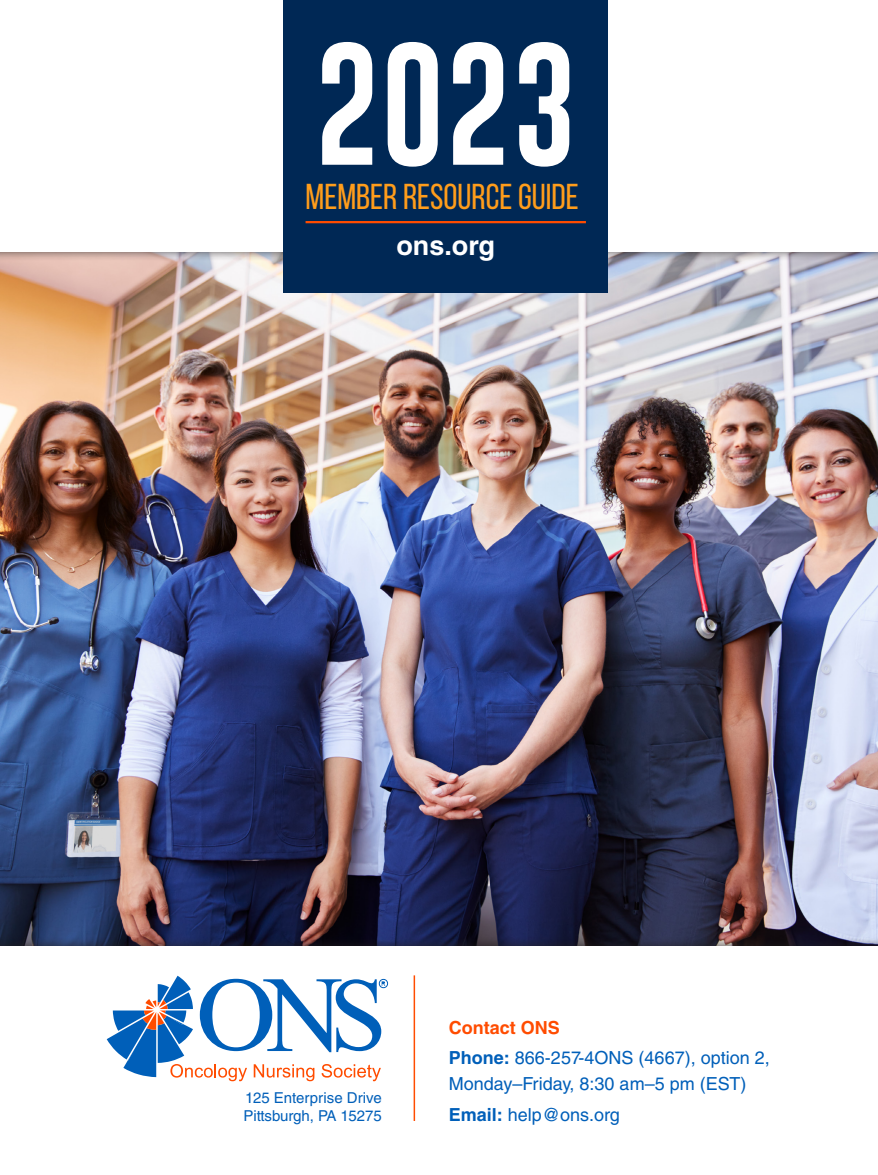
<style>
.page{position:relative;width:878px;height:1175px;background:#fff}
.page>*{position:absolute;margin:0;border:0;box-sizing:border-box;transform-origin:0 0}
.t1{font:36px "Bebas Neue";color:#ff9d1b}
.t2{font:700 27px "Helvetica LT Std";color:#fff}
.t3{font:18px "Helvetica LT Std";color:#005fb9}
.t4{font:700 18px "Helvetica LT Std";color:#ff4c00}
.t5{font:15px "Helvetica LT Std";color:#005fb9}
.s1{font-weight:700}
</style>
<div class="page">
<div style="left:0;top:252px;width:878px;height:693px;background:#231f20;opacity:.75"></div>
<div style="left:284px;top:0;width:324px;height:292px;background:#002855"></div>
<hr style="left:305px;top:221px;width:281px;height:2px;background:#ff4c00">
<svg style="left:322px;top:42px;width:247px;height:125px"></svg>
<svg style="left:107px;top:975px;width:281px;height:106px"></svg>
<hr style="left:413px;top:975px;width:2px;height:145px;background:#ff4c00">
<p class="t1" style="left:305px;top:177px;width:274px">MEMBER RESOURCE GUIDE</p>
<p class="t2" style="left:396px;top:229px;width:100px">ons.org</p>
<p class="t5" style="left:245px;top:1089px;width:138px">125 Enterprise Drive</p>
<p class="t5" style="left:243px;top:1107px;width:140px">Pittsburgh, PA 15275</p>
<p class="t4" style="left:449px;top:1016px;width:113px">Contact ONS</p>
<p class="t3" style="left:449px;top:1047px;width:322px"><span class="s1">Phone:</span> 866-257-4ONS (4667), option 2,</p>
<p class="t3" style="left:449px;top:1073px;width:299px">Monday–Friday, 8:30 am–5 pm (EST)</p>
<p class="t3" style="left:449px;top:1104px;width:172px"><span class="s1">Email:</span> help@ons.org</p>
</div>
